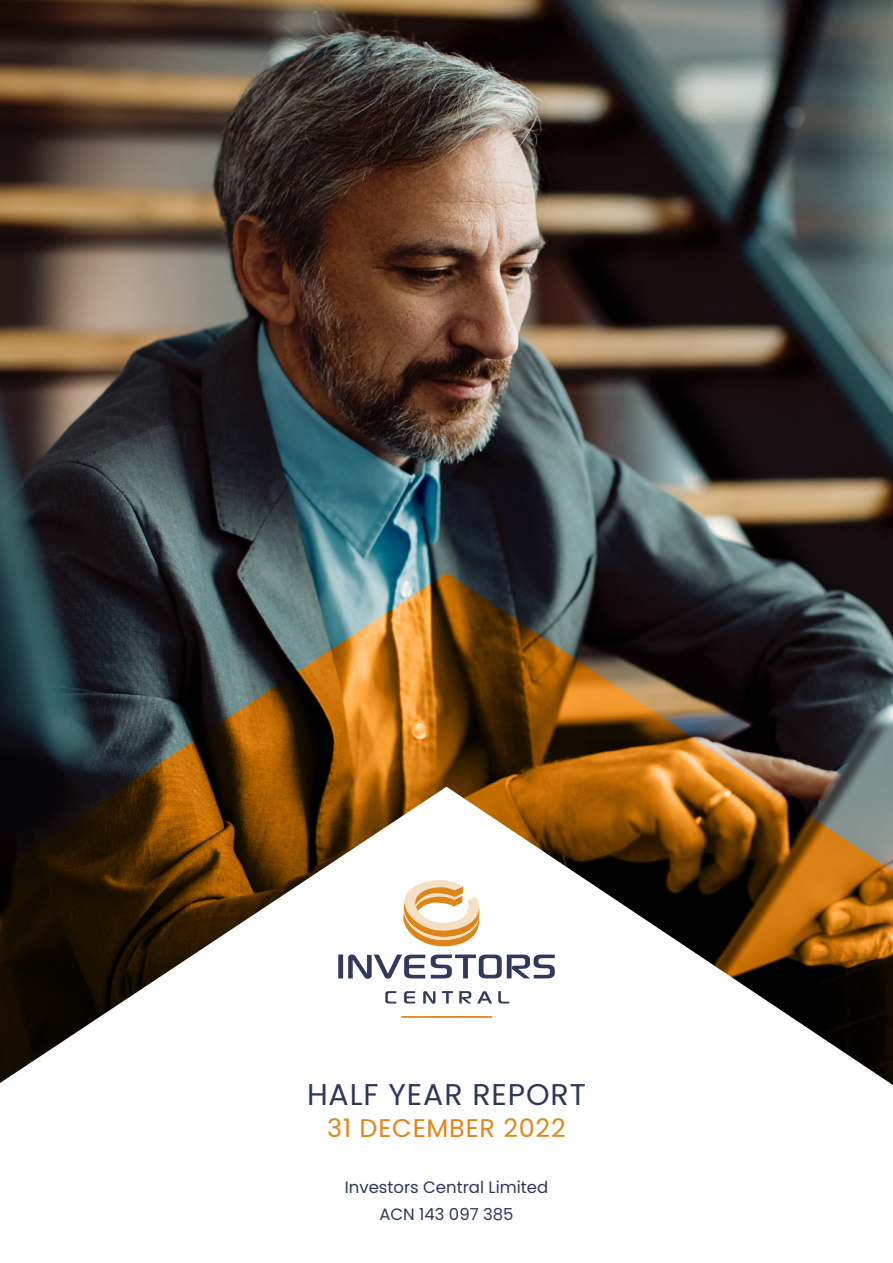
<style>
.page{position:relative;width:893px;height:1263px;background:#fff}
.page>*{position:absolute;margin:0;border:0;box-sizing:border-box;transform-origin:0 0}
.t1{font:30px "Poppins";letter-spacing:.03em;color:#2f385c}
.t2{font:25.5px "Poppins";letter-spacing:.03em;color:#e0861a}
.t3{font:16.5px/27px "Poppins";color:#2f385c;text-align:center}
</style>
<div class="page">
<img style="left:0;top:0;width:893px;height:573px">
<svg style="left:0;top:573px;width:893px;height:214px"></svg>
<svg style="left:0;top:787px;width:893px;height:298px"></svg>
<svg style="left:338px;top:954px;width:87px;height:25px"></svg>
<svg style="left:431px;top:954px;width:124px;height:24px"></svg>
<svg style="left:401px;top:1016px;width:91px;height:2px"></svg>
<svg style="left:423px;top:991px;width:12px;height:13px"></svg>
<svg style="left:459px;top:991px;width:12px;height:13px"></svg>
<svg style="left:404px;top:991px;width:11px;height:12px"></svg>
<svg style="left:477px;top:991px;width:15px;height:13px"></svg>
<svg style="left:385px;top:991px;width:11px;height:12px"></svg>
<svg style="left:442px;top:991px;width:11px;height:12px"></svg>
<svg style="left:498px;top:991px;width:12px;height:12px"></svg>
<svg style="left:403px;top:880px;width:76px;height:66px"></svg>
<h1 class="t1" style="left:307px;top:1077px;width:280px">HALF YEAR REPORT</h1>
<h2 class="t2" style="left:327px;top:1113px;width:240px">31 DECEMBER 2022</h2>
<p class="t3" style="left:345px;top:1174px;width:205px">Investors Central Limited<br>ACN 143 097 385</p>
</div>
